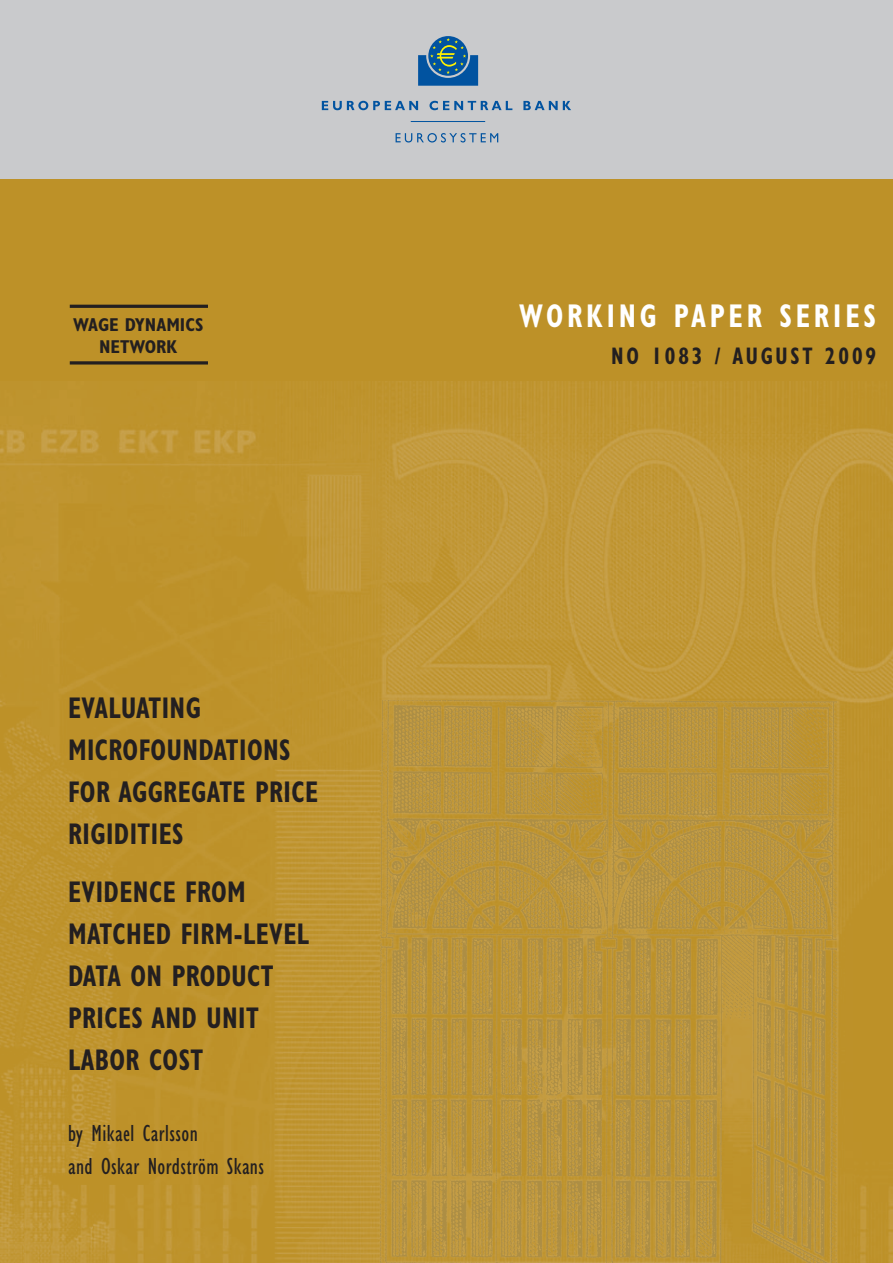
<style>
.page{position:relative;width:893px;height:1263px;background:#fff}
.page>*{position:absolute;margin:0;border:0;box-sizing:border-box;transform-origin:0 0}
.t1{font:700 condensed 33px "Gill Sans MT Pro";letter-spacing:.135em;color:#fff;scale:.85 1}
.t2{font:700 condensed 30px/42px "Gill Sans MT Pro";letter-spacing:.015em;color:#231f20;scale:.85 1}
.t3{font:condensed 24px/33px "Gill Sans MT Pro";letter-spacing:.015em;color:#231f20;scale:.95 1}
.t4{font:700 condensed 24px "Gill Sans MT Pro";letter-spacing:.135em;color:#231f20;scale:.85 1}
.t5{font:700 condensed 18.6px/22.4px "Gill Sans Myriad";color:#231f20;text-align:center}
</style>
<div class="page">
<div style="left:0;top:170px;width:893px;height:1093px;background:#bd9128"></div>
<img style="left:0;top:381px;width:893px;height:882px">
<img style="left:380px;top:700px;width:457px;height:563px">
<div style="left:0;top:0;width:893px;height:179px;background:#c9cacc"></div>
<svg style="left:428px;top:36px;width:40px;height:40px"></svg>
<svg style="left:418px;top:38px;width:60px;height:48px"></svg>
<svg style="left:322px;top:101px;width:96px;height:9px"></svg>
<svg style="left:429px;top:101px;width:83px;height:9px"></svg>
<svg style="left:523px;top:101px;width:48px;height:9px"></svg>
<svg style="left:396px;top:133px;width:102px;height:9px"></svg>
<hr style="left:411px;top:121px;width:74px;height:1px;background:#0153a0">
<hr style="left:70px;top:361px;width:138px;height:3px;background:#231f20">
<hr style="left:70px;top:305px;width:138px;height:3px;background:#231f20">
<p class="t5" style="left:73px;top:314px;width:132px">WAGE DYNAMICS<br>NETWORK</p>
<p class="t2" style="left:68px;top:686px;width:296px">EVALUATING<br>MICROFOUNDATIONS<br>FOR AGGREGATE PRICE</p>
<p class="t2" style="left:68px;top:812px;width:137px">RIGIDITIES</p>
<p class="t2" style="left:68px;top:870px;width:285px">EVIDENCE FROM<br>MATCHED FIRM-LEVEL<br>DATA ON PRODUCT<br>PRICES AND UNIT<br>LABOR COST</p>
<p class="t3" style="left:68px;top:1116px;width:208px">by Mikael Carlsson<br>and Oskar Nordström Skans</p>
<p class="t1" style="left:519px;top:296px;width:421px">WORKING PAPER SERIES</p>
<p class="t4" style="left:611px;top:342px;width:313px">NO 1083 / AUGUST 2009</p>
</div>
